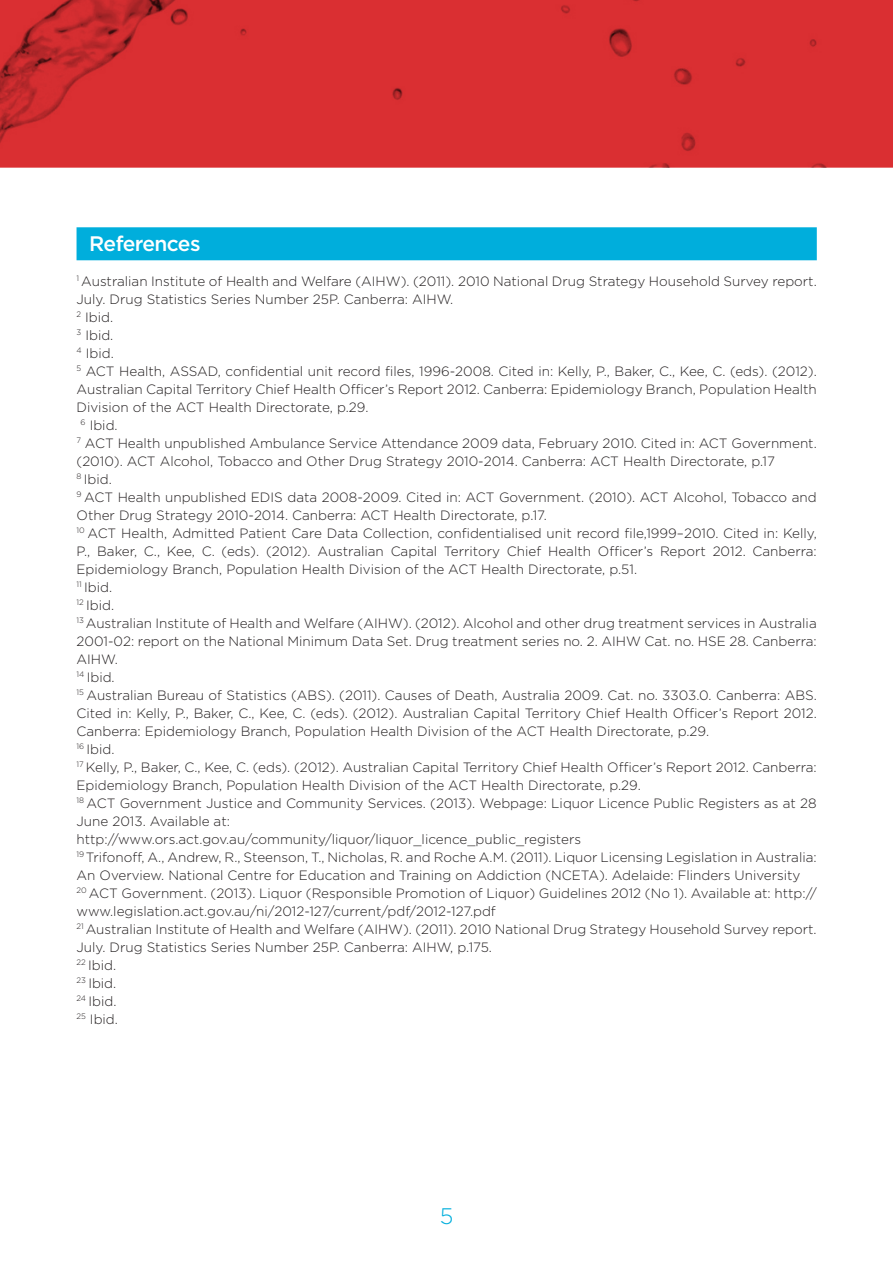
<style>
.page{position:relative;width:893px;height:1263px;background:#fff}
.page>*{position:absolute;margin:0;border:0;box-sizing:border-box;transform-origin:0 0}
.t1{font:300 22.5px "Gotham";color:#00aedc}
.t2{font:500 21px "Gotham";letter-spacing:-.03em;color:#fff}
.t3{font:300 13.5px "Gotham";color:#231f20}
</style>
<div class="page">
<div style="left:0;top:0;width:893px;height:168px;background:#da2f32"></div>
<div style="left:77px;top:227px;width:740px;height:33px;background:#00aedc"></div>
<h2 class="t2" style="left:89px;top:229px;width:113px">References</h2>
<p class="t3" style="left:77px;top:272px;width:742px"><sup>1</sup> Australian Institute of Health and Welfare (AIHW). (2011). 2010 National Drug Strategy Household Survey report.</p>
<p class="t3" style="left:77px;top:290px;width:378px">July. Drug Statistics Series Number 25P. Canberra: AIHW.</p>
<p class="t3" style="left:77px;top:308px;width:38px"><sup>2</sup> Ibid.</p>
<p class="t3" style="left:77px;top:326px;width:38px"><sup>3</sup> Ibid.</p>
<p class="t3" style="left:77px;top:344px;width:39px"><sup>4</sup> Ibid.</p>
<p class="t3" style="left:77px;top:362px;width:742px"><sup>5</sup> ACT Health, ASSAD, confidential unit record files, 1996-2008. Cited in: Kelly, P., Baker, C., Kee, C. (eds). (2012).</p>
<p class="t3" style="left:77px;top:380px;width:742px">Australian Capital Territory Chief Health Officer’s Report 2012. Canberra: Epidemiology Branch, Population Health</p>
<p class="t3" style="left:77px;top:398px;width:293px">Division of the ACT Health Directorate, p.29.</p>
<p class="t3" style="left:81px;top:416px;width:39px"><sup>6</sup> Ibid.</p>
<p class="t3" style="left:77px;top:434px;width:742px"><sup>7</sup> ACT Health unpublished Ambulance Service Attendance 2009 data, February 2010. Cited in: ACT Government.</p>
<p class="t3" style="left:77px;top:452px;width:700px">(2010). ACT Alcohol, Tobacco and Other Drug Strategy 2010-2014. Canberra: ACT Health Directorate, p.17</p>
<p class="t3" style="left:77px;top:470px;width:37px"><sup>8</sup> Ibid.</p>
<p class="t3" style="left:77px;top:488px;width:742px"><sup>9</sup> ACT Health unpublished EDIS data 2008-2009. Cited in: ACT Government. (2010). ACT Alcohol, Tobacco and</p>
<p class="t3" style="left:77px;top:506px;width:472px">Other Drug Strategy 2010-2014. Canberra: ACT Health Directorate, p.17.</p>
<p class="t3" style="left:77px;top:524px;width:742px"><sup>10</sup> ACT Health, Admitted Patient Care Data Collection, confidentialised unit record file,1999–2010. Cited in: Kelly,</p>
<p class="t3" style="left:77px;top:542px;width:742px">P., Baker, C., Kee, C. (eds). (2012). Australian Capital Territory Chief Health Officer’s Report 2012. Canberra:</p>
<p class="t3" style="left:77px;top:560px;width:562px">Epidemiology Branch, Population Health Division of the ACT Health Directorate, p.51.</p>
<p class="t3" style="left:77px;top:578px;width:37px"><sup>11</sup> Ibid.</p>
<p class="t3" style="left:77px;top:596px;width:39px"><sup>12</sup> Ibid.</p>
<p class="t3" style="left:77px;top:614px;width:742px"><sup>13</sup> Australian Institute of Health and Welfare (AIHW). (2012). Alcohol and other drug treatment services in Australia</p>
<p class="t3" style="left:77px;top:632px;width:742px">2001-02: report on the National Minimum Data Set. Drug treatment series no. 2. AIHW Cat. no. HSE 28. Canberra:</p>
<p class="t3" style="left:77px;top:650px;width:43px">AIHW.</p>
<p class="t3" style="left:77px;top:668px;width:40px"><sup>14</sup> Ibid.</p>
<p class="t3" style="left:77px;top:686px;width:742px"><sup>15</sup> Australian Bureau of Statistics (ABS). (2011). Causes of Death, Australia 2009. Cat. no. 3303.0. Canberra: ABS.</p>
<p class="t3" style="left:77px;top:704px;width:742px">Cited in: Kelly, P., Baker, C., Kee, C. (eds). (2012). Australian Capital Territory Chief Health Officer’s Report 2012.</p>
<p class="t3" style="left:77px;top:722px;width:634px">Canberra: Epidemiology Branch, Population Health Division of the ACT Health Directorate, p.29.</p>
<p class="t3" style="left:77px;top:740px;width:40px"><sup>16</sup> Ibid.</p>
<p class="t3" style="left:77px;top:758px;width:742px"><sup>17</sup> Kelly, P., Baker, C., Kee, C. (eds). (2012). Australian Capital Territory Chief Health Officer’s Report 2012. Canberra:</p>
<p class="t3" style="left:77px;top:776px;width:566px">Epidemiology Branch, Population Health Division of the ACT Health Directorate, p.29.</p>
<p class="t3" style="left:77px;top:794px;width:742px"><sup>18</sup> ACT Government Justice and Community Services. (2013). Webpage: Liquor Licence Public Registers as at 28</p>
<p class="t3" style="left:77px;top:812px;width:155px">June 2013. Available at:</p>
<p class="t3" style="left:77px;top:830px;width:506px">http://www.ors.act.gov.au/community/liquor/liquor_licence_public_registers</p>
<p class="t3" style="left:77px;top:848px;width:742px"><sup>19</sup> Trifonoff, A., Andrew, R., Steenson, T., Nicholas, R. and Roche A.M. (2011). Liquor Licensing Legislation in Australia:</p>
<p class="t3" style="left:77px;top:866px;width:725px">An Overview. National Centre for Education and Training on Addiction (NCETA). Adelaide: Flinders University</p>
<p class="t3" style="left:77px;top:884px;width:742px"><sup>20</sup> ACT Government. (2013). Liquor (Responsible Promotion of Liquor) Guidelines 2012 (No 1). Available at: http://</p>
<p class="t3" style="left:77px;top:902px;width:421px">www.legislation.act.gov.au/ni/2012-127/current/pdf/2012-127.pdf</p>
<p class="t3" style="left:77px;top:920px;width:742px"><sup>21</sup> Australian Institute of Health and Welfare (AIHW). (2011). 2010 National Drug Strategy Household Survey report.</p>
<p class="t3" style="left:77px;top:938px;width:417px">July. Drug Statistics Series Number 25P. Canberra: AIHW, p.175.</p>
<p class="t3" style="left:77px;top:956px;width:41px"><sup>22</sup> Ibid.</p>
<p class="t3" style="left:77px;top:974px;width:41px"><sup>23</sup> Ibid.</p>
<p class="t3" style="left:77px;top:992px;width:41px"><sup>24</sup> Ibid.</p>
<p class="t3" style="left:77px;top:1010px;width:43px"><sup>25</sup> Ibid.</p>
<h1 class="t1" style="left:440px;top:1201px;width:15px">5</h1>
</div>
